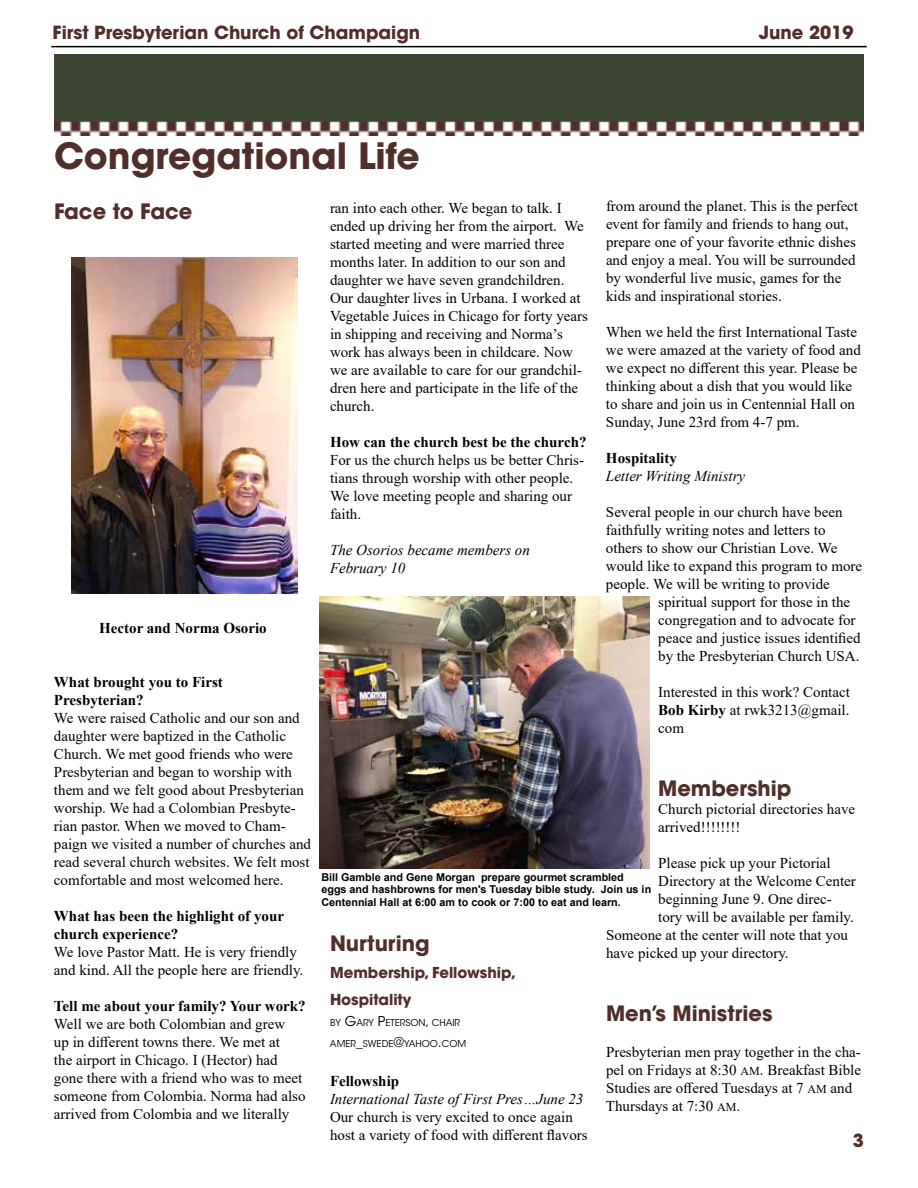
<style>
.page{position:relative;width:918px;height:1188px;background:#fff}
.page>*{position:absolute;margin:0;border:0;box-sizing:border-box;transform-origin:0 0}
.t1{font:700 36px "ITC Avant Garde Std";color:#502e2a}
.t2{font:700 21px "ITC Avant Garde Std";color:#502e2a}
.t3{font:700 18px "ITC Avant Garde Std";color:#502e2a}
.t4{font:15px/18px "Times New Roman";color:#00000a}
.t5{font:15px/18px "Times New Roman";color:#040000}
.t6{font:700 15px/18px "Times New Roman";color:#040000}
.t7{font:italic 15px "Times New Roman";color:#00000a}
.t8{font:italic 15px/18px "Times New Roman";color:#040000}
.t9{font:700 15px/27px "ITC Avant Garde Std";color:#502e2a}
.t10{font:700 15px "Times New Roman";color:#00000a}
.t11{font:700 10.8px/12.9px "Arial";color:#000}
.t12{font:9.45px "ITC Avant Garde Std";color:#00000a}
.s1{font-weight:700}
.s2{font-size:13.5px}
.s3{font-size:12px}
</style>
<div class="page">
<hr style="left:51px;top:46px;width:816px;height:1px;background:#000">
<img style="left:54px;top:54px;width:810px;height:82px">
<img style="left:71px;top:257px;width:226px;height:337px">
<img style="left:320px;top:596px;width:330px;height:273px">
<p class="t3" style="left:53px;top:21px;width:369px">First Presbyterian Church of Champaign</p>
<p class="t3" style="left:759px;top:21px;width:96px">June 2019</p>
<h1 class="t1" style="left:54px;top:133px;width:367px">Congregational Life</h1>
<p class="t5" style="left:330px;top:199px;width:259px">ran into each other. We began to talk. I ended up driving her from the airport. We started meeting and were married three months later. In addition to our son and daughter we have seven grandchildren.<br>Our daughter lives in Urbana. I worked at Vegetable Juices in Chicago for forty years in shipping and receiving and Norma’s work has always been in childcare. Now we are available to care for our grandchil&shy;dren here and participate in the life of the church.</p>
<p class="t6" style="left:330px;top:433px;width:258px">How can the church best be the church?</p>
<p class="t5" style="left:330px;top:451px;width:256px">For us the church helps us be better Chris&shy;tians through worship with other people.<br>We love meeting people and sharing our faith.</p>
<p class="t8" style="left:330px;top:541px;width:201px">The Osorios became members on<br>February 10</p>
<p class="t4" style="left:606px;top:197px;width:254px">from around the planet. This is the perfect event for family and friends to hang out, prepare one of your favorite ethnic dishes and enjoy a meal. You will be surrounded by wonderful live music, games for the kids and inspirational stories.</p>
<p class="t4" style="left:606px;top:323px;width:256px">When we held the first International Taste we were amazed at the variety of food and we expect no different this year. Please be thinking about a dish that you would like to share and join us in Centennial Hall on Sunday, June 23rd from 4-7 pm.</p>
<p class="t10" style="left:606px;top:447px;width:72px">Hospitality</p>
<p class="t7" style="left:606px;top:466px;width:141px">Letter Writing Ministry</p>
<p class="t4" style="left:606px;top:503px;width:258px">Several people in our church have been faithfully writing notes and letters to others to show our Christian Love. We would like to expand this program to more people. We will be writing to provide</p>
<p class="t4" style="left:658px;top:593px;width:204px">spiritual support for those in the congregation and to advocate for peace and justice issues identified by the Presbyterian Church USA.</p>
<p class="t4" style="left:658px;top:683px;width:193px;text-align:justify">Interested in this work? Contact <span class="s1">Bob Kirby</span> at rwk3213@gmail. com</p>
<h2 class="t2" style="left:54px;top:197px;width:140px">Face to Face</h2>
<p class="t6" style="left:99px;top:618px;width:169px">Hector and Norma Osorio</p>
<p class="t6" style="left:54px;top:672px;width:170px">What brought you to First<br>Presbyterian?</p>
<p class="t5" style="left:54px;top:708px;width:259px">We were raised Catholic and our son and daughter were baptized in the Catholic Church. We met good friends who were Presbyterian and began to worship with them and we felt good about Presbyterian worship. We had a Colombian Presbyte&shy;rian pastor. When we moved to Cham&shy;paign we visited a number of churches and read several church websites. We felt most comfortable and most welcomed here.</p>
<p class="t6" style="left:54px;top:906px;width:232px">What has been the highlight of your church experience?</p>
<p class="t5" style="left:54px;top:942px;width:251px">We love Pastor Matt. He is very friendly and kind. All the people here are friendly.</p>
<p class="t6" style="left:54px;top:996px;width:253px">Tell me about your family? Your work?</p>
<p class="t5" style="left:54px;top:1014px;width:253px">Well we are both Colombian and grew<br>up in different towns there. We met at<br>the airport in Chicago. I (Hector) had gone there with a friend who was to meet someone from Colombia. Norma had also arrived from Colombia and we literally</p>
<h2 class="t2" style="left:658px;top:775px;width:135px">Membership</h2>
<p class="t4" style="left:658px;top:800px;width:199px">Church pictorial directories have arrived!!!!!!!!</p>
<p class="t4" style="left:658px;top:854px;width:174px">Please pick up your Pictorial</p>
<p class="t4" style="left:658px;top:872px;width:199px">Directory at the Welcome Center</p>
<p class="t4" style="left:658px;top:890px;width:175px">beginning June 9. One direc-</p>
<p class="t4" style="left:658px;top:908px;width:197px">tory will be available per family.</p>
<p class="t4" style="left:606px;top:926px;width:244px">Someone at the center will note that you</p>
<p class="t4" style="left:606px;top:944px;width:184px">have picked up your directory.</p>
<p class="t11" style="left:321px;top:870px;width:331px">Bill Gamble and Gene Morgan prepare gourmet scrambled eggs and hashbrowns for men's Tuesday bible study. Join us in<br>Centennial Hall at 6:00 am to cook or 7:00 to eat and learn.</p>
<h2 class="t2" style="left:330px;top:930px;width:101px">Nurturing</h2>
<p class="t9" style="left:330px;top:959px;width:188px">Membership, Fellowship,<br>Hospitality</p>
<p class="t12" style="left:330px;top:1017px;width:132px">BY <span class="s2">G</span>ARY <span class="s2">P</span>ETERSON<span class="s2">,</span> CHAIR</p>
<p class="t12" style="left:330px;top:1038px;width:136px">AMER<span class="s2">_</span>SWEDE<span class="s2">@</span>YAHOO<span class="s2">.</span>COM</p>
<p class="t10" style="left:330px;top:1071px;width:71px">Fellowship</p>
<p class="t7" style="left:330px;top:1089px;width:255px">International Taste of First Pres…June 23</p>
<p class="t4" style="left:330px;top:1108px;width:259px">Our church is very excited to once again host a variety of food with different flavors</p>
<h2 class="t2" style="left:606px;top:1000px;width:168px">Men’s Ministries</h2>
<p class="t4" style="left:606px;top:1043px;width:257px">Presbyterian men pray together in the cha&shy;pel on Fridays at 8:30 <span class="s3">AM</span>. Breakfast Bible Studies are offered Tuesdays at 7 <span class="s3">AM</span> and Thursdays at 7:30 <span class="s3">AM</span>.</p>
<p class="t3" style="left:853px;top:1129px;width:13px">3</p>
</div>
